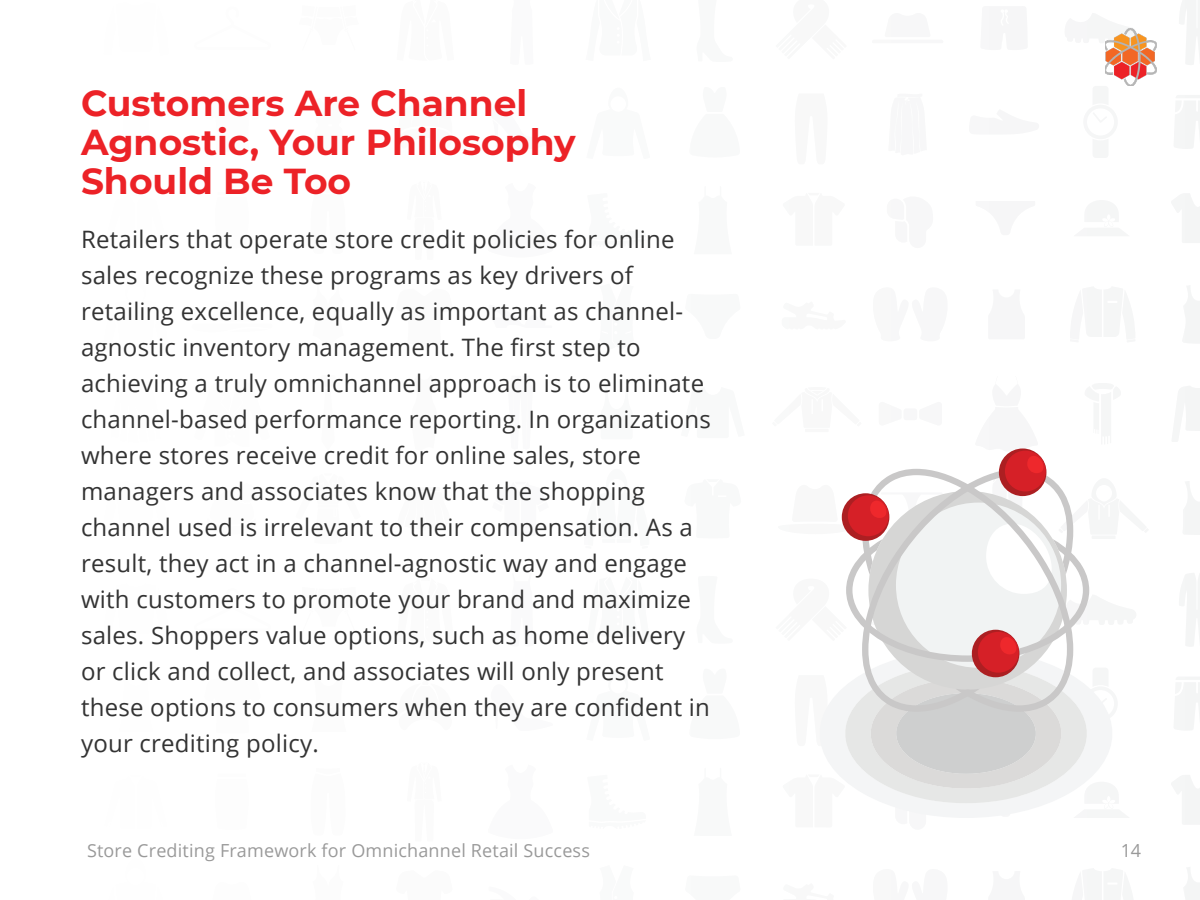
<style>
.page{position:relative;width:1200px;height:900px;background:#fff}
.page>*{position:absolute;margin:0;border:0;box-sizing:border-box;transform-origin:0 0}
.Section_Header{font:700 36px/39px "Montserrat";color:#ec2227}
.t1{font:24px/36px "Open Sans";letter-spacing:.01em;color:#333}
.t2{font:18px "Open Sans";letter-spacing:.01em;color:#333}
</style>
<div class="page">
<hr style="left:23px;top:129px;width:33px;height:3px;background:#23323f">
<hr style="left:511px;top:375px;width:18px;height:3px;background:#23323f">
<svg style="left:511px;top:376px;width:18px;height:2px"></svg>
<svg style="left:1185px;top:0;width:15px;height:65px"></svg>
<svg style="left:1185px;top:481px;width:15px;height:54px"></svg>
<svg style="left:1185px;top:194px;width:15px;height:49px"></svg>
<svg style="left:1185px;top:386px;width:15px;height:45px"></svg>
<hr style="left:217px;top:192px;width:29px;height:3px;background:#23323f">
<hr style="left:408px;top:487px;width:32px;height:4px;background:#fbfbfb">
<svg style="left:1185px;top:286px;width:15px;height:57px"></svg>
<svg style="left:1185px;top:95px;width:15px;height:54px"></svg>
<hr style="left:26px;top:376px;width:27px;height:2px;background:#23323f">
<hr style="left:23px;top:711px;width:33px;height:3px;background:#23323f">
<svg style="left:1185px;top:573px;width:15px;height:73px"></svg>
<svg style="left:1185px;top:775px;width:15px;height:49px"></svg>
<svg style="left:1185px;top:867px;width:15px;height:33px"></svg>
<svg style="left:1185px;top:677px;width:15px;height:53px"></svg>
<img style="left:1105px;top:29px;width:51px;height:57px">
<svg style="left:820px;top:448px;width:292px;height:370px"></svg>
<p class="Section_Header" style="left:81px;top:82px;width:496px">Customers Are Channel<br>Agnostic, Your Philosophy<br>Should Be Too</p>
<p class="t1" style="left:81px;top:221px;width:632px">Retailers that operate store credit policies for online sales recognize these programs as key drivers of retailing excellence, equally as important as channel&shy;agnostic inventory management. The first step to achieving a truly omnichannel approach is to eliminate channel-based performance reporting. In organizations where stores receive credit for online sales, store managers and associates know that the shopping channel used is irrelevant to their compensation. As a result, they act in a channel-agnostic way and engage with customers to promote your brand and maximize sales. Shoppers value options, such as home delivery or click and collect, and associates will only present these options to consumers when they are confident in your crediting policy.</p>
<p class="t2" style="left:87px;top:838px;width:504px">Store Crediting Framework for Omnichannel Retail Success</p>
<p class="t2" style="left:1120px;top:838px;width:22px">14</p>
</div>
